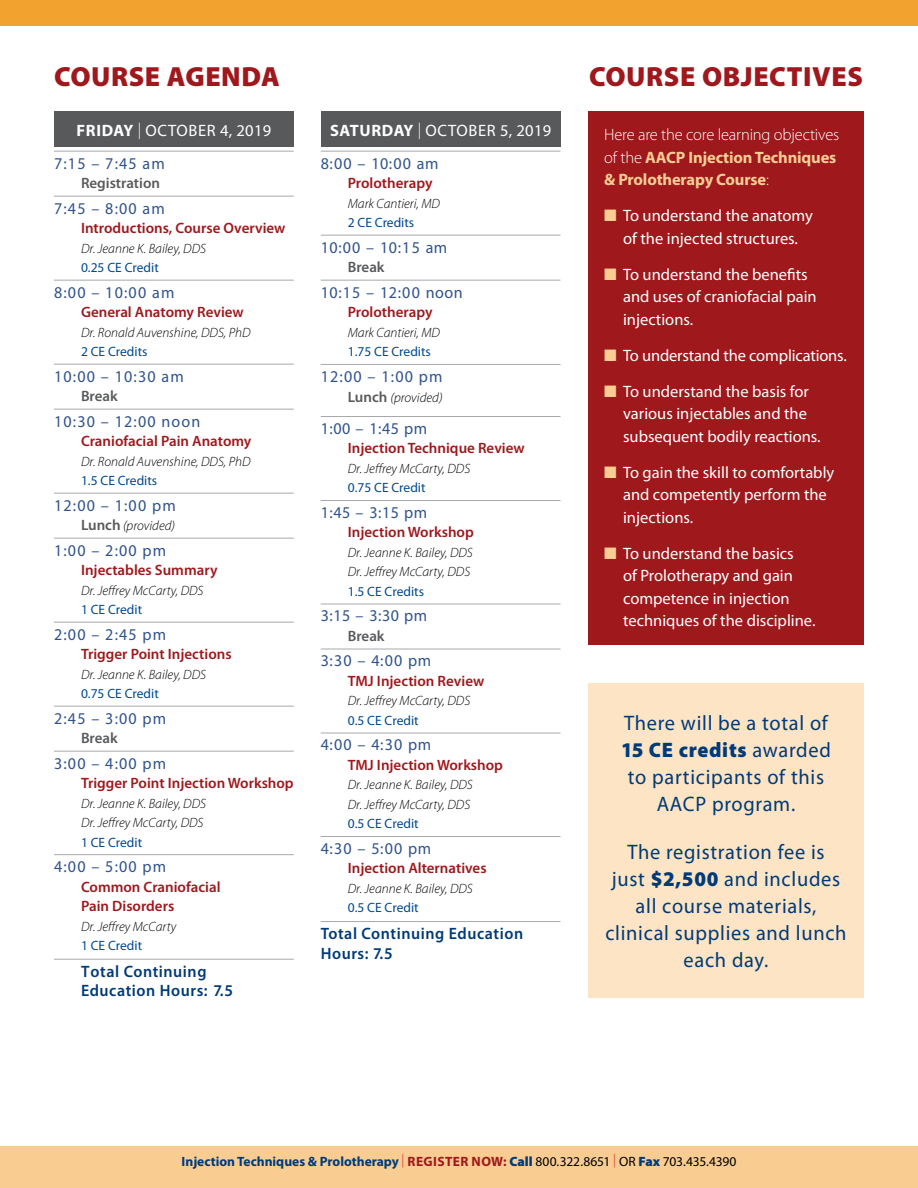
<style>
.page{position:relative;width:918px;height:1188px;background:#fff}
.page>*{position:absolute;margin:0;border:0;box-sizing:border-box;transform-origin:0 0}
.t1{font:900 27.75px "Myriad Pro";letter-spacing:.02em;color:#9e181c}
.t2{font:21px/27px "Myriad Pro";letter-spacing:.035em;color:#003a78;text-align:center}
.t3{font:16.5px/22.5px "Myriad Pro";color:#fff}
.t4{font:16.5px "Myriad Pro";letter-spacing:.075em;color:#30538c}
.t5{font:700 16.5px/22.5px "Myriad Pro";letter-spacing:-.01em;color:#f9cd93}
.t6{font:600 16.5px/19.8px "Myriad Pro";letter-spacing:.035em;color:#003a78}
.t7{font:16.5px/32.2px "Myriad Pro";letter-spacing:.04em;color:#fff}
.t8{font:16.5px "Myriad Pro";letter-spacing:.035em;color:#30538c}
.t9{font:600 15px/19.5px "Myriad Pro";color:#9e181c}
.t10{font:600 15px "Myriad Pro";color:#58595b}
.t11{font:italic 300 13.5px/19.5px "Myriad Pro";color:#000}
.t12{font:13.5px "Myriad Pro";color:#004990}
.t13{font:700 13.5px "Myriad Pro";color:#003a78}
.s1{font-weight:700}
.s2{font-weight:300}
.s3{color:#30538c}
.s4{font-weight:600;font-style:normal;font-size:15px;color:#58595b}
.s5{font-weight:300;color:#fff}
.s6{color:#f9cd93}
.s7{font-weight:900}
.s8{font-weight:300;color:#d2232a}
.s9{color:#9e181c}
.s10{font-weight:400;color:#000}
</style>
<div class="page">
<div style="left:0;top:1147px;width:918px;height:41px;background:#f9cc91"></div>
<div style="left:321px;top:111px;width:240px;height:36px;background:#58595b"></div>
<div style="left:54px;top:111px;width:240px;height:36px;background:#58595b"></div>
<div style="left:0;top:0;width:918px;height:25px;background:#f2a22f"></div>
<div style="left:588px;top:111px;width:276px;height:534px;background:#9e181c"></div>
<hr style="left:54px;top:151px;width:240px;height:1px;background:#a7a9ac">
<hr style="left:54px;top:196px;width:240px;height:1px;background:#a7a9ac">
<hr style="left:54px;top:280px;width:240px;height:1px;background:#a7a9ac">
<hr style="left:54px;top:364px;width:240px;height:1px;background:#a7a9ac">
<hr style="left:54px;top:409px;width:240px;height:1px;background:#a7a9ac">
<hr style="left:54px;top:493px;width:240px;height:1px;background:#a7a9ac">
<hr style="left:54px;top:538px;width:240px;height:1px;background:#a7a9ac">
<hr style="left:54px;top:622px;width:240px;height:1px;background:#a7a9ac">
<hr style="left:54px;top:706px;width:240px;height:1px;background:#a7a9ac">
<hr style="left:54px;top:751px;width:240px;height:1px;background:#a7a9ac">
<hr style="left:54px;top:854px;width:240px;height:1px;background:#a7a9ac">
<hr style="left:54px;top:959px;width:240px;height:1px;background:#a7a9ac">
<hr style="left:321px;top:151px;width:240px;height:1px;background:#a7a9ac">
<hr style="left:321px;top:235px;width:240px;height:1px;background:#a7a9ac">
<hr style="left:321px;top:280px;width:240px;height:1px;background:#a7a9ac">
<hr style="left:321px;top:364px;width:240px;height:1px;background:#a7a9ac">
<hr style="left:321px;top:416px;width:240px;height:1px;background:#a7a9ac">
<hr style="left:321px;top:500px;width:240px;height:1px;background:#a7a9ac">
<hr style="left:321px;top:604px;width:240px;height:1px;background:#a7a9ac">
<hr style="left:321px;top:649px;width:240px;height:1px;background:#a7a9ac">
<hr style="left:321px;top:733px;width:240px;height:1px;background:#a7a9ac">
<hr style="left:321px;top:836px;width:240px;height:1px;background:#a7a9ac">
<hr style="left:321px;top:921px;width:240px;height:1px;background:#a7a9ac">
<div style="left:588px;top:684px;width:276px;height:314px;background:#fce4c4"></div>
<h1 class="t1" style="left:54px;top:61px;width:228px">COURSE AGENDA</h1>
<p class="t7" style="left:54px;top:114px;width:219px;text-indent:23px"><span class="s1">FRIDAY</span> <span class="s2">|</span> OCTOBER 4, 2019<br><span class="s3">7:15 – 7:45 am</span></p>
<p class="t10" style="left:81px;top:174px;width:81px">Registration</p>
<p class="t4" style="left:54px;top:198px;width:112px">7:45 – 8:00 am</p>
<p class="t9" style="left:81px;top:218px;width:206px">Introductions, Course Overview</p>
<p class="t11" style="left:81px;top:238px;width:127px">Dr. Jeanne K. Bailey, DDS</p>
<p class="t12" style="left:81px;top:259px;width:79px">0.25 CE Credit</p>
<p class="t4" style="left:54px;top:282px;width:122px">8:00 – 10:00 am</p>
<p class="t9" style="left:81px;top:302px;width:164px">General Anatomy Review</p>
<p class="t11" style="left:81px;top:322px;width:171px">Dr. Ronald Auvenshine, DDS, PhD</p>
<p class="t12" style="left:81px;top:343px;width:68px">2 CE Credits</p>
<p class="t4" style="left:54px;top:366px;width:131px">10:00 – 10:30 am</p>
<p class="t10" style="left:81px;top:387px;width:38px">Break</p>
<p class="t4" style="left:54px;top:411px;width:148px">10:30 – 12:00 noon</p>
<p class="t9" style="left:81px;top:431px;width:172px">Craniofacial Pain Anatomy</p>
<p class="t11" style="left:81px;top:451px;width:171px">Dr. Ronald Auvenshine, DDS, PhD</p>
<p class="t12" style="left:81px;top:472px;width:78px">1.5 CE Credits</p>
<p class="t4" style="left:54px;top:495px;width:123px">12:00 – 1:00 pm</p>
<p class="t11" style="left:81px;top:516px;width:96px"><span class="s4">Lunch</span> (provided)</p>
<p class="t4" style="left:54px;top:540px;width:114px">1:00 – 2:00 pm</p>
<p class="t9" style="left:81px;top:560px;width:138px">Injectables Summary</p>
<p class="t11" style="left:81px;top:580px;width:124px">Dr. Jeffrey McCarty, DDS</p>
<p class="t12" style="left:81px;top:601px;width:63px">1 CE Credit</p>
<p class="t4" style="left:54px;top:624px;width:114px">2:00 – 2:45 pm</p>
<p class="t9" style="left:81px;top:644px;width:152px">Trigger Point Injections</p>
<p class="t11" style="left:81px;top:664px;width:127px">Dr. Jeanne K. Bailey, DDS</p>
<p class="t12" style="left:81px;top:685px;width:79px">0.75 CE Credit</p>
<p class="t4" style="left:54px;top:708px;width:114px">2:45 – 3:00 pm</p>
<p class="t10" style="left:81px;top:729px;width:38px">Break</p>
<p class="t4" style="left:54px;top:753px;width:114px">3:00 – 4:00 pm</p>
<p class="t9" style="left:81px;top:773px;width:214px">Trigger Point Injection Workshop</p>
<p class="t11" style="left:81px;top:793px;width:127px">Dr. Jeanne K. Bailey, DDS<br>Dr. Jeffrey McCarty, DDS</p>
<p class="t12" style="left:81px;top:834px;width:63px">1 CE Credit</p>
<p class="t4" style="left:54px;top:856px;width:114px">4:00 – 5:00 pm</p>
<p class="t9" style="left:81px;top:876px;width:141px">Common Craniofacial<br>Pain Disorders</p>
<p class="t11" style="left:81px;top:916px;width:97px">Dr. Jeffrey McCarty</p>
<p class="t12" style="left:81px;top:937px;width:63px">1 CE Credit</p>
<p class="t6" style="left:81px;top:961px;width:153px">Total Continuing<br>Education Hours: 7.5</p>
<p class="t7" style="left:321px;top:114px;width:232px;text-indent:9px"><span class="s1">SATURDAY</span> <span class="s2">|</span> OCTOBER 5, 2019<br><span class="s3">8:00 – 10:00 am</span></p>
<p class="t9" style="left:348px;top:173px;width:86px">Prolotherapy</p>
<p class="t11" style="left:348px;top:193px;width:94px">Mark Cantieri, MD</p>
<p class="t12" style="left:348px;top:214px;width:68px">2 CE Credits</p>
<p class="t4" style="left:321px;top:237px;width:128px">10:00 – 10:15 am</p>
<p class="t10" style="left:348px;top:258px;width:38px">Break</p>
<p class="t8" style="left:321px;top:282px;width:144px">10:15 – 12:00 noon</p>
<p class="t9" style="left:348px;top:302px;width:86px">Prolotherapy</p>
<p class="t11" style="left:348px;top:322px;width:94px">Mark Cantieri, MD</p>
<p class="t12" style="left:348px;top:344px;width:85px">1.75 CE Credits</p>
<p class="t4" style="left:321px;top:366px;width:123px">12:00 – 1:00 pm</p>
<p class="t11" style="left:348px;top:387px;width:96px"><span class="s4">Lunch</span> (provided)</p>
<p class="t4" style="left:321px;top:418px;width:108px">1:00 – 1:45 pm</p>
<p class="t9" style="left:348px;top:438px;width:178px">Injection Technique Review</p>
<p class="t11" style="left:348px;top:459px;width:124px">Dr. Jeffrey McCarty, DDS</p>
<p class="t12" style="left:348px;top:480px;width:79px">0.75 CE Credit</p>
<p class="t4" style="left:321px;top:502px;width:108px">1:45 – 3:15 pm</p>
<p class="t9" style="left:348px;top:522px;width:128px">Injection Workshop</p>
<p class="t11" style="left:348px;top:543px;width:127px">Dr. Jeanne K. Bailey, DDS<br>Dr. Jeffrey McCarty, DDS</p>
<p class="t12" style="left:348px;top:583px;width:78px">1.5 CE Credits</p>
<p class="t4" style="left:321px;top:606px;width:108px">3:15 – 3:30 pm</p>
<p class="t10" style="left:348px;top:626px;width:38px">Break</p>
<p class="t4" style="left:321px;top:651px;width:112px">3:30 – 4:00 pm</p>
<p class="t9" style="left:348px;top:671px;width:138px">TMJ Injection Review</p>
<p class="t11" style="left:348px;top:691px;width:124px">Dr. Jeffrey McCarty, DDS</p>
<p class="t12" style="left:348px;top:712px;width:72px">0.5 CE Credit</p>
<p class="t4" style="left:321px;top:735px;width:112px">4:00 – 4:30 pm</p>
<p class="t9" style="left:348px;top:755px;width:157px">TMJ Injection Workshop</p>
<p class="t11" style="left:348px;top:775px;width:127px">Dr. Jeanne K. Bailey, DDS<br>Dr. Jeffrey McCarty, DDS</p>
<p class="t12" style="left:348px;top:816px;width:72px">0.5 CE Credit</p>
<p class="t4" style="left:321px;top:838px;width:112px">4:30 – 5:00 pm</p>
<p class="t9" style="left:348px;top:858px;width:140px">Injection Alternatives</p>
<p class="t11" style="left:348px;top:879px;width:127px">Dr. Jeanne K. Bailey, DDS</p>
<p class="t12" style="left:348px;top:900px;width:72px">0.5 CE Credit</p>
<p class="t6" style="left:321px;top:923px;width:204px">Total Continuing Education<br>Hours: 7.5</p>
<h1 class="t1" style="left:589px;top:61px;width:275px">COURSE OBJECTIVES</h1>
<p class="t5" style="left:604px;top:123px;width:237px"><span class="s5">Here are the core learning objectives of the</span> AACP Injection Techniques &amp; Prolotherapy Course<span class="s5">:</span></p>
<p class="t3" style="left:604px;top:204px;width:210px;text-align:center"><span class="s6">■</span> To understand the anatomy of the injected structures.</p>
<p class="t3" style="left:623px;top:263px;width:195px;text-indent:-19px"><span class="s6">■</span> To understand the benefits and uses of craniofacial pain injections.</p>
<p class="t3" style="left:604px;top:344px;width:244px"><span class="s6">■</span> To understand the complications.</p>
<p class="t3" style="left:623px;top:380px;width:199px;text-indent:-19px"><span class="s6">■</span> To understand the basis for various injectables and the subsequent bodily reactions.</p>
<p class="t3" style="left:623px;top:461px;width:213px;text-indent:-19px"><span class="s6">■</span> To gain the skill to comfortably and competently perform the injections.</p>
<p class="t3" style="left:623px;top:542px;width:194px;text-indent:-19px"><span class="s6">■</span> To understand the basics<br>of Prolotherapy and gain competence in injection techniques of the discipline.</p>
<h2 class="t2" style="left:621px;top:710px;width:211px">There will be a total of<br><span class="s7">15 CE credits</span> awarded to participants of this<br>AACP program.</h2>
<h2 class="t2" style="left:605px;top:838px;width:243px">The registration fee is<br>just <span class="s7">$2,500</span> and includes all course materials, clinical supplies and lunch each day.</h2>
<p class="t13" style="left:182px;top:1153px;width:556px">Injection Techniques &amp; Prolotherapy <span class="s8">|</span> <span class="s9">REGISTER NOW:</span> <span class="s7">Call</span> <span class="s10">800.322.8651</span> <span class="s8">|</span> <span class="s10">OR</span> <span class="s7">Fax</span> <span class="s10">703.435.4390</span></p>
</div>
